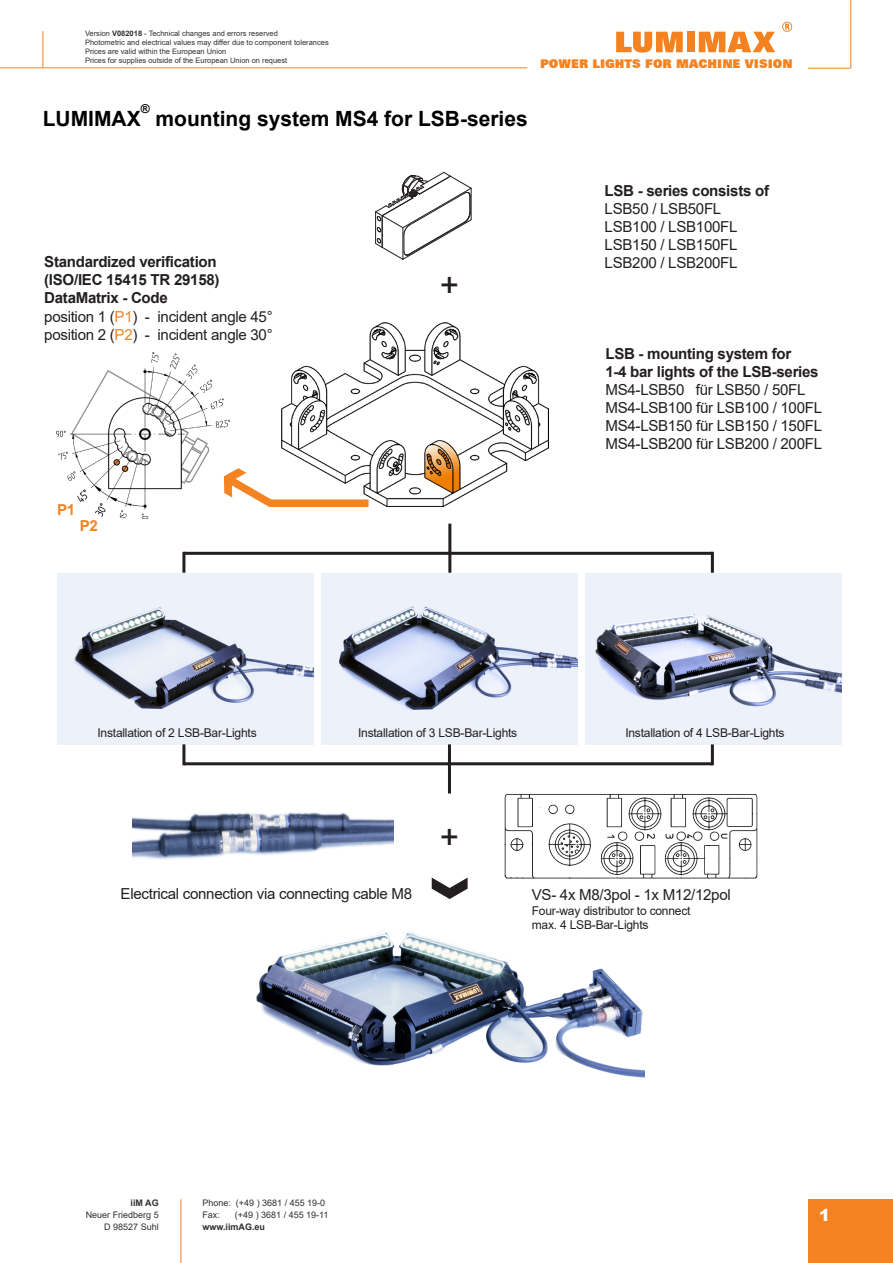
<style>
.page{position:relative;width:893px;height:1263px;background:#fff}
.page>*{position:absolute;margin:0;border:0;box-sizing:border-box;transform-origin:0 0}
.t1{font:700 30.3px "Myriad Pro";color:#231f20}
.t2{font:700 21px "Arial";color:#000001}
.t3{font:900 16.5px "Arial";color:#fff}
.t4{font:15.15px/18.1px "Arial";letter-spacing:-.02em;color:#231f20}
.t5{font:700 15.15px/18.1px "Arial";letter-spacing:-.02em;color:#231f20}
.t6{font:700 15.15px "Arial";color:#f48322}
.t7{font:700 12.3px "Arial";color:#000001}
.t8{font:12.15px/14.5px "Arial";letter-spacing:-.02em;color:#231f20}
.t9{font:900 12px "Zurich BT";color:#f58220}
.t10{font:9px/12px "Arial";color:#2f2f32;text-align:right}
.t11{font:700 9px "Arial";color:#2f2f32}
.t12{font:7.5px/9px "Arial";color:#2f2f32}
.s1{font-weight:700}
.s2{font-weight:400}
.s3{font-weight:400;color:#f48322}
</style>
<div class="page">
<div style="left:808px;top:1199px;width:85px;height:64px;background:#f58220"></div>
<hr style="left:43px;top:31px;width:1px;height:37px;background:#f58220">
<hr style="left:850px;top:0;width:1px;height:68px;background:#f58220">
<hr style="left:181px;top:1199px;width:1px;height:64px;background:#f58220">
<svg style="left:782px;top:22px;width:10px;height:10px"></svg>
<svg style="left:616px;top:32px;width:67px;height:21px"></svg>
<div style="left:687px;top:32px;width:8px;height:20px;background:#f58220"></div>
<svg style="left:699px;top:32px;width:76px;height:20px"></svg>
<hr style="left:808px;top:68px;width:43px;height:1px;background:#f58220">
<hr style="left:0;top:67px;width:527px;height:1px;background:#f58220">
<hr style="left:184px;top:552px;width:528px;height:3px;background:#231f20">
<hr style="left:182px;top:553px;width:3px;height:18px;background:#231f20">
<hr style="left:711px;top:553px;width:3px;height:18px;background:#231f20">
<hr style="left:448px;top:525px;width:3px;height:28px;background:#231f20">
<hr style="left:448px;top:553px;width:3px;height:18px;background:#231f20">
<img style="left:57px;top:573px;width:257px;height:171px">
<img style="left:321px;top:573px;width:257px;height:171px">
<img style="left:585px;top:573px;width:257px;height:171px">
<img style="left:256px;top:877px;width:389px;height:201px">
<svg style="left:504px;top:794px;width:253px;height:85px"></svg>
<hr style="left:184px;top:762px;width:528px;height:3px;background:#231f20">
<hr style="left:711px;top:746px;width:3px;height:18px;background:#231f20">
<hr style="left:182px;top:746px;width:3px;height:18px;background:#231f20">
<hr style="left:448px;top:764px;width:3px;height:28px;background:#231f20">
<hr style="left:448px;top:746px;width:3px;height:18px;background:#231f20">
<img style="left:132px;top:812px;width:262px;height:48px">
<svg style="left:432px;top:877px;width:36px;height:22px"></svg>
<img style="left:57px;top:353px;width:172px;height:165px">
<img style="left:281px;top:323px;width:268px;height:184px">
<svg style="left:217px;top:464px;width:159px;height:47px"></svg>
<svg style="left:375px;top:172px;width:97px;height:88px"></svg>
<p class="t12" style="left:85px;top:29px;width:245px">Version <span class="s1">V082018</span> - Technical changes and errors reserved<br>Photometric and electrical values may differ due to component tolerances Prices are valid within the European Union<br>Prices for supplies outside of the European Union on request</p>
<p class="t9" style="left:540px;top:57px;width:254px">POWER LIGHTS FOR MACHINE VISION</p>
<p class="t7" style="left:141px;top:100px;width:11px">®</p>
<h2 class="t2" style="left:156px;top:104px;width:374px">mounting system MS4 for LSB-series</h2>
<h2 class="t2" style="left:43px;top:104px;width:99px">LUMIMAX</h2>
<p class="t5" style="left:44px;top:253px;width:230px">Standardized verification (ISO/IEC 15415 TR 29158)<br>DataMatrix - Code<br><span class="s2">position 1 (</span><span class="s3">P1</span><span class="s2">) - incident angle 45° position 2 (</span><span class="s3">P2</span><span class="s2">) - incident angle 30°</span></p>
<h1 class="t1" style="left:441px;top:263px;width:19px">+</h1>
<p class="t5" style="left:605px;top:181px;width:166px">LSB - series consists of</p>
<p class="t4" style="left:605px;top:199px;width:134px">LSB50 / LSB50FL<br>LSB100 / LSB100FL<br>LSB150 / LSB150FL<br>LSB200 / LSB200FL</p>
<p class="t5" style="left:605px;top:344px;width:215px">LSB - mounting system for<br>1-4 bar lights of the LSB-series</p>
<p class="t4" style="left:605px;top:380px;width:218px">MS4-LSB50 für LSB50 / 50FL<br>MS4-LSB100 für LSB100 / 100FL<br>MS4-LSB150 für LSB150 / 150FL<br>MS4-LSB200 für LSB200 / 200FL</p>
<p class="t6" style="left:57px;top:499px;width:20px">P1</p>
<p class="t6" style="left:80px;top:515px;width:20px">P2</p>
<p class="t8" style="left:98px;top:725px;width:161px">Installation of 2 LSB-Bar-Lights</p>
<p class="t8" style="left:358px;top:725px;width:161px">Installation of 3 LSB-Bar-Lights</p>
<p class="t8" style="left:625px;top:725px;width:161px">Installation of 4 LSB-Bar-Lights</p>
<p class="t4" style="left:121px;top:884px;width:293px">Electrical connection via connecting cable M8</p>
<h1 class="t1" style="left:441px;top:815px;width:19px">+</h1>
<p class="t4" style="left:532px;top:886px;width:201px">VS- 4x M8/3pol - 1x M12/12pol</p>
<p class="t8" style="left:532px;top:903px;width:160px">Four-way distributor to connect max. 4 LSB-Bar-Lights</p>
<p class="t11" style="left:131px;top:1197px;width:30px">iiM AG</p>
<p class="t10" style="left:86px;top:1209px;width:75px">Neuer Friedberg 5<br>D 98527 Suhl</p>
<p class="t10" style="left:202px;top:1197px;width:124px;text-align:left">Phone: (+49 ) 3681 / 455 19-0<br>Fax:</p>
<p class="t10" style="left:235px;top:1209px;width:95px">(+49 ) 3681 / 455 19-11</p>
<p class="t11" style="left:202px;top:1221px;width:64px">www.iimAG.eu</p>
<p class="t3" style="left:819px;top:1203px;width:13px">1</p>
</div>
